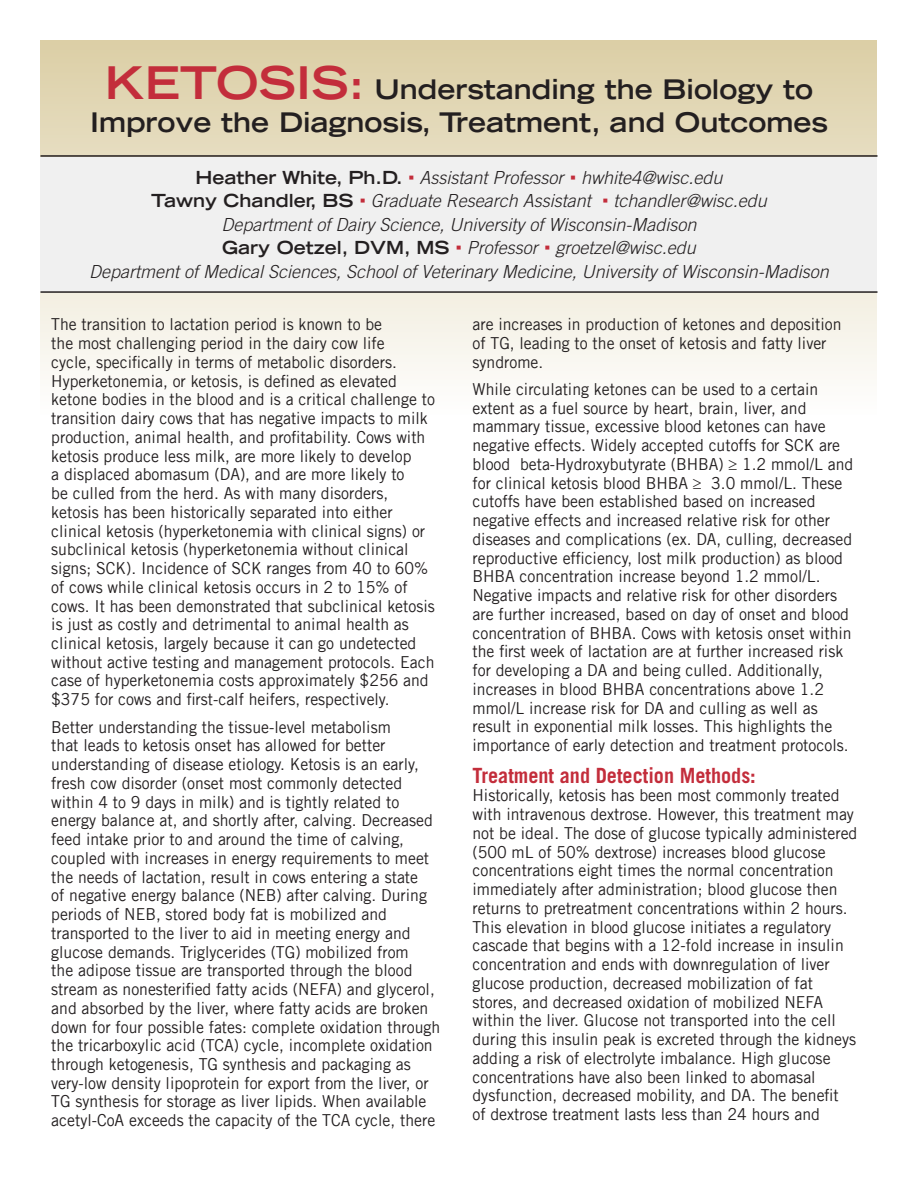
<style>
.page{position:relative;width:918px;height:1188px;background:#fff}
.page>*{position:absolute;margin:0;border:0;box-sizing:border-box;transform-origin:0 0}
.t1{font:700 expanded 27px/32.4px "Trade Gothic LT Std";color:#231f20;text-align:center}
.t2{font:700 21px "Trade Gothic LT Std";color:#c32d3b;scale:.96 1}
.t3{font:italic 300 18px/23.4px "Trade Gothic LT Std";color:#231f20;text-align:center}
.t4{font:16.5px/18.8px "Trade Gothic LT";color:#231f20;scale:.96 1}
.s1{font-size:45px;color:#c32d3b}
.s2{font-weight:700;font-style:normal;font-stretch:expanded}
.s3{font-family:"Imago";font-style:normal;color:#c32d3b}
</style>
<div class="page">
<svg style="left:40px;top:40px;width:837px;height:336px;background:#e9e2ca"></svg>
<div style="left:40px;top:157px;width:838px;height:134px;background:#f0f0f0"></div>
<hr style="left:40px;top:155px;width:838px;height:2px;background:#231f20">
<hr style="left:40px;top:291px;width:838px;height:2px;background:#231f20">
<h1 class="t1" style="left:90px;top:73px;width:739px"><span class="s1">KETOSIS:</span> Understanding the Biology to<br>Improve the Diagnosis, Treatment, and Outcomes</h1>
<p class="t3" style="left:89px;top:166px;width:741px"><span class="s2">Heather White, Ph.D.</span> <span class="s3">•</span> Assistant Professor <span class="s3">•</span> hwhite4@wisc.edu<br><span class="s2">Tawny Chandler, BS</span> <span class="s3">•</span> Graduate Research Assistant <span class="s3">•</span> tchandler@wisc.edu<br>Department of Dairy Science, University of Wisconsin-Madison<br><span class="s2">Gary Oetzel, DVM, MS</span> <span class="s3">•</span> Professor <span class="s3">•</span> groetzel@wisc.edu<br>Department of Medical Sciences, School of Veterinary Medicine, University of Wisconsin-Madison</p>
<p class="t4" style="left:51px;top:315px;width:401px">The transition to lactation period is known to be<br>the most challenging period in the dairy cow life<br>cycle, specifically in terms of metabolic disorders.<br>Hyperketonemia, or ketosis, is defined as elevated ketone bodies in the blood and is a critical challenge to transition dairy cows that has negative impacts to milk production, animal health, and profitability. Cows with ketosis produce less milk, are more likely to develop<br>a displaced abomasum (DA), and are more likely to<br>be culled from the herd. As with many disorders, ketosis has been historically separated into either clinical ketosis (hyperketonemia with clinical signs) or subclinical ketosis (hyperketonemia without clinical signs; SCK). Incidence of SCK ranges from 40 to 60% of cows while clinical ketosis occurs in 2 to 15% of cows. It has been demonstrated that subclinical ketosis is just as costly and detrimental to animal health as clinical ketosis, largely because it can go undetected without active testing and management protocols. Each case of hyperketonemia costs approximately $256 and $375 for cows and first-calf heifers, respectively.</p>
<p class="t4" style="left:51px;top:717px;width:407px">Better understanding the tissue-level metabolism<br>that leads to ketosis onset has allowed for better understanding of disease etiology. Ketosis is an early, fresh cow disorder (onset most commonly detected within 4 to 9 days in milk) and is tightly related to energy balance at, and shortly after, calving. Decreased feed intake prior to and around the time of calving, coupled with increases in energy requirements to meet the needs of lactation, result in cows entering a state<br>of negative energy balance (NEB) after calving. During periods of NEB, stored body fat is mobilized and transported to the liver to aid in meeting energy and glucose demands. Triglycerides (TG) mobilized from<br>the adipose tissue are transported through the blood stream as nonesterified fatty acids (NEFA) and glycerol, and absorbed by the liver, where fatty acids are broken down for four possible fates: complete oxidation through the tricarboxylic acid (TCA) cycle, incomplete oxidation through ketogenesis, TG synthesis and packaging as very-low density lipoprotein for export from the liver, or TG synthesis for storage as liver lipids. When available acetyl-CoA exceeds the capacity of the TCA cycle, there</p>
<p class="t4" style="left:473px;top:315px;width:386px">are increases in production of ketones and deposition of TG, leading to the onset of ketosis and fatty liver syndrome.</p>
<p class="t4" style="left:473px;top:380px;width:398px">While circulating ketones can be used to a certain extent as a fuel source by heart, brain, liver, and mammary tissue, excessive blood ketones can have negative effects. Widely accepted cutoffs for SCK are blood beta-Hydroxybutyrate (BHBA) ≥ 1.2 mmol/L and for clinical ketosis blood BHBA ≥ 3.0 mmol/L. These cutoffs have been established based on increased negative effects and increased relative risk for other diseases and complications (ex. DA, culling, decreased reproductive efficiency, lost milk production) as blood BHBA concentration increase beyond 1.2 mmol/L.<br>Negative impacts and relative risk for other disorders are further increased, based on day of onset and blood concentration of BHBA. Cows with ketosis onset within the first week of lactation are at further increased risk for developing a DA and being culled. Additionally, increases in blood BHBA concentrations above 1.2 mmol/L increase risk for DA and culling as well as result in exponential milk losses. This highlights the importance of early detection and treatment protocols.</p>
<p class="t2" style="left:472px;top:762px;width:297px">Treatment and Detection Methods:</p>
<p class="t4" style="left:472px;top:786px;width:402px">Historically, ketosis has been most commonly treated with intravenous dextrose. However, this treatment may not be ideal. The dose of glucose typically administered (500 mL of 50% dextrose) increases blood glucose concentrations eight times the normal concentration immediately after administration; blood glucose then returns to pretreatment concentrations within 2 hours.<br>This elevation in blood glucose initiates a regulatory cascade that begins with a 12-fold increase in insulin concentration and ends with downregulation of liver glucose production, decreased mobilization of fat stores, and decreased oxidation of mobilized NEFA within the liver. Glucose not transported into the cell during this insulin peak is excreted through the kidneys adding a risk of electrolyte imbalance. High glucose concentrations have also been linked to abomasal dysfunction, decreased mobility, and DA. The benefit<br>of dextrose treatment lasts less than 24 hours and</p>
</div>
